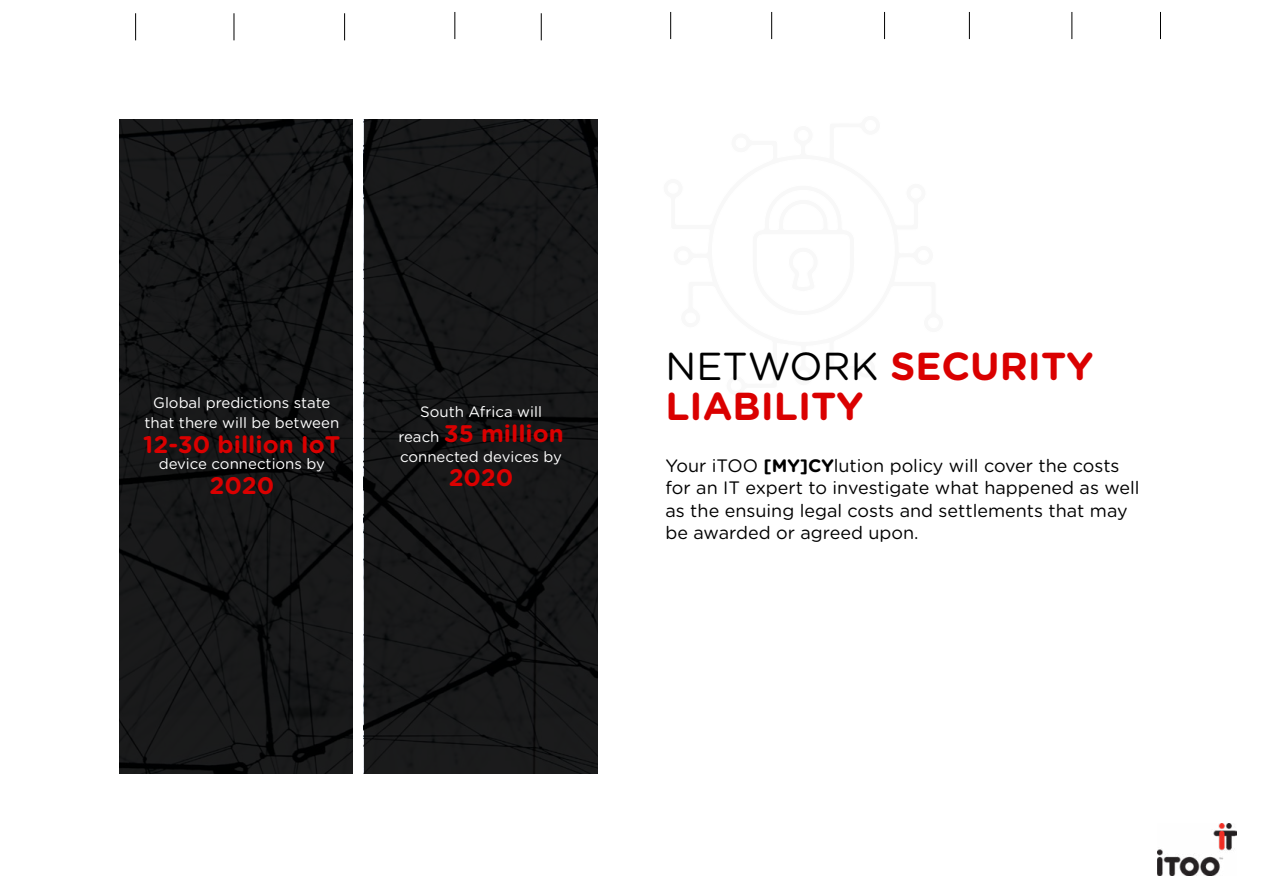
<style>
.page{position:relative;width:1263px;height:893px;background:#fff}
.page>*{position:absolute;margin:0;border:0;box-sizing:border-box;transform-origin:0 0}
.t1{font:700 39px/40px "Gotham Rounded";color:#da0000}
.t2{font:700 24px "Gotham Rounded";color:#da0000}
.t3{font:18px/22.5px "Gotham Rounded";color:#000}
.t4{font:15px/19.5px "Gotham Rounded";color:#fff;text-align:center}
.s1{font-weight:400;color:#000}
.s2{font-weight:400;font-size:15px;color:#fff}
.s3{font-weight:700}
</style>
<div class="page">
<svg style="left:119px;top:119px;width:234px;height:655px;fill:#181819"></svg>
<svg style="left:364px;top:119px;width:233px;height:655px;fill:#18191a"></svg>
<svg style="left:135px;top:13px;width:1px;height:27px"></svg>
<svg style="left:234px;top:13px;width:1px;height:27px"></svg>
<svg style="left:344px;top:13px;width:1px;height:27px"></svg>
<svg style="left:541px;top:13px;width:1px;height:27px"></svg>
<svg style="left:455px;top:12px;width:1px;height:27px"></svg>
<svg style="left:670px;top:12px;width:1px;height:27px"></svg>
<svg style="left:771px;top:12px;width:1px;height:27px"></svg>
<svg style="left:884px;top:12px;width:1px;height:27px"></svg>
<svg style="left:969px;top:12px;width:1px;height:27px"></svg>
<svg style="left:1160px;top:12px;width:1px;height:27px"></svg>
<svg style="left:1072px;top:12px;width:1px;height:27px"></svg>
<img style="left:1158px;top:823px;width:79px;height:52px">
<p class="t4" style="left:144px;top:393px;width:196px">Global predictions state that there will be between</p>
<h2 class="t2" style="left:143px;top:427px;width:199px">12-30 billion IoT</h2>
<p class="t4" style="left:159px;top:453px;width:168px">device connections by</p>
<h2 class="t2" style="left:209px;top:468px;width:66px">2020</h2>
<h1 class="t1" style="left:665px;top:344px;width:429px"><span class="s1">NETWORK</span> SECURITY<br>LIABILITY</h1>
<p class="t4" style="left:420px;top:402px;width:123px">South Africa will</p>
<h2 class="t2" style="left:398px;top:416px;width:167px"><span class="s2">reach</span> 35 million</h2>
<p class="t4" style="left:400px;top:446px;width:163px">connected devices by</p>
<h2 class="t2" style="left:449px;top:460px;width:66px">2020</h2>
<p class="t3" style="left:665px;top:453px;width:476px">Your iTOO <span class="s3">[MY]CY</span>lution policy will cover the costs for an IT expert to investigate what happened as well as the ensuing legal costs and settlements that may be awarded or agreed upon.</p>
</div>
